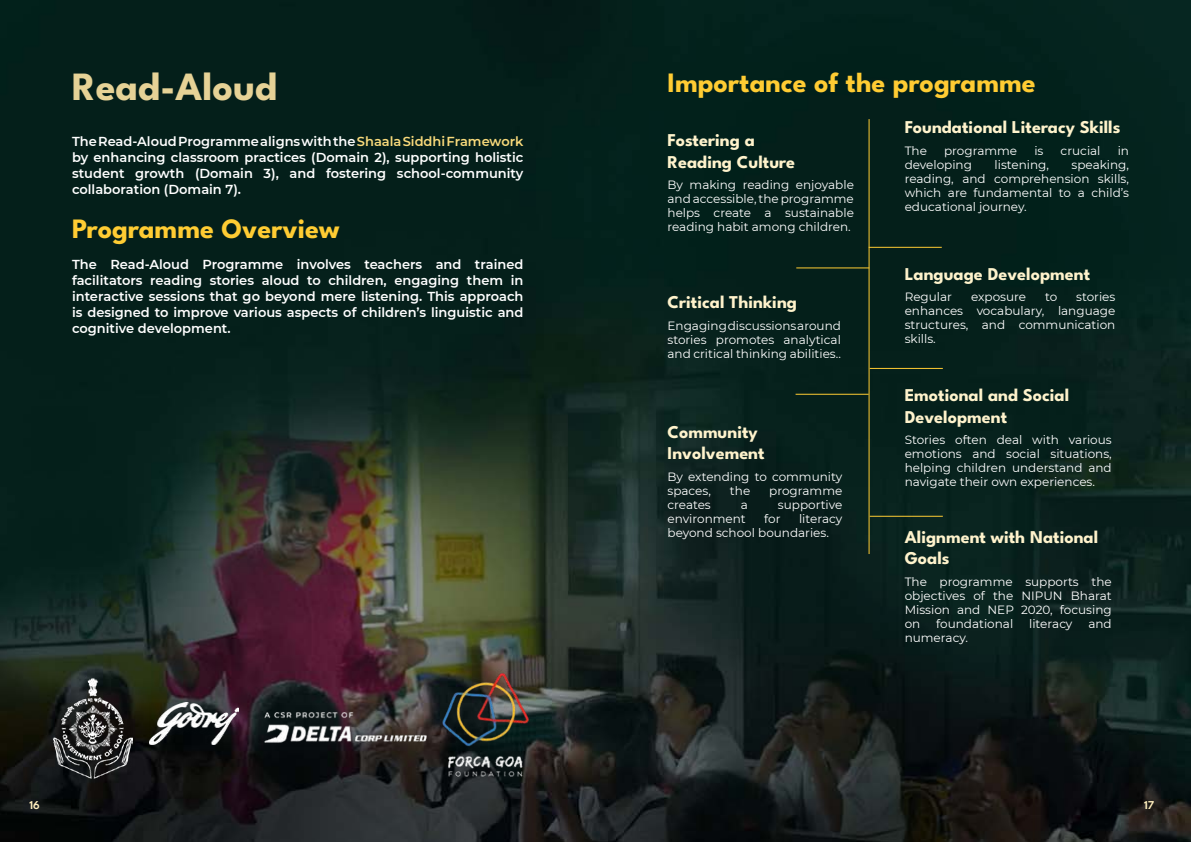
<style>
.page{position:relative;width:1191px;height:842px;background:#fff}
.page>*{position:absolute;margin:0;border:0;box-sizing:border-box;transform-origin:0 0}
.t1{font:700 40px "League Spartan";color:#e6d296}
.t2{font:700 28px "League Spartan";color:#fc3}
.t3{font:700 18px/21.6px "League Spartan";color:#fff3cc}
.t4{font:600 13px/16px "Montserrat";color:#fff;text-align:justify}
.t5{font:12px/14px "Montserrat";color:#fff;text-align:justify}
.t6{font:600 12px "League Spartan";color:#ffeebd}
.s1{color:#f9da7b}
</style>
<div class="page">
<img style="left:0;top:0;width:1191px;height:842px">
<hr style="left:868px;top:119px;width:1px;height:435px;background:#fc3">
<hr style="left:868px;top:247px;width:73px;height:1px;background:#fc3">
<hr style="left:869px;top:368px;width:73px;height:1px;background:#fc3">
<hr style="left:869px;top:516px;width:73px;height:1px;background:#fc3">
<hr style="left:795px;top:394px;width:73px;height:1px;background:#fc3">
<hr style="left:796px;top:267px;width:73px;height:1px;background:#fc3">
<img style="left:52px;top:677px;width:81px;height:103px">
<img style="left:440px;top:670px;width:93px;height:108px">
<img style="left:150px;top:702px;width:88px;height:43px">
<img style="left:259px;top:705px;width:175px;height:42px">
<h1 class="t1" style="left:72px;top:55px;width:207px">Read-Aloud</h1>
<p class="t4" style="left:72px;top:133px;width:453px">The Read-Aloud Programme aligns with the <span class="s1">Shaala Siddhi Framework </span>by enhancing classroom practices (Domain 2), supporting holistic student growth (Domain 3), and fostering school-community collaboration (Domain 7).</p>
<h2 class="t2" style="left:72px;top:207px;width:269px">Programme Overview</h2>
<p class="t4" style="left:72px;top:256px;width:453px">The Read-Aloud Programme involves teachers and trained facilitators reading stories aloud to children, engaging them in interactive sessions that go beyond mere listening. This approach is designed to improve various aspects of children’s linguistic and cognitive development.</p>
<h2 class="t2" style="left:667px;top:60px;width:370px">Importance of the programme</h2>
<h3 class="t3" style="left:667px;top:128px;width:129px">Fostering a<br>Reading Culture</h3>
<p class="t5" style="left:667px;top:177px;width:188px">By making reading enjoyable and accessible, the programme helps create a sustainable reading habit among children.</p>
<h3 class="t3" style="left:904px;top:115px;width:217px">Foundational Literacy Skills</h3>
<p class="t5" style="left:904px;top:143px;width:24px">The</p>
<p class="t5" style="left:944px;top:143px;width:75px">programme</p>
<p class="t5" style="left:1034px;top:143px;width:11px">is</p>
<p class="t5" style="left:1060px;top:143px;width:41px">crucial</p>
<p class="t5" style="left:1117px;top:143px;width:13px">in</p>
<p class="t5" style="left:904px;top:157px;width:69px">developing</p>
<p class="t5" style="left:994px;top:157px;width:56px">listening,</p>
<p class="t5" style="left:904px;top:157px;width:226px;text-indent:167px">speaking, reading, and comprehension skills, which are fundamental to a child’s educational journey.</p>
<h3 class="t3" style="left:667px;top:290px;width:131px">Critical Thinking</h3>
<p class="t5" style="left:667px;top:318px;width:175px">Engaging discussions around stories promotes analytical and critical thinking abilities..</p>
<h3 class="t3" style="left:667px;top:419px;width:99px">Community<br>Involvement</h3>
<p class="t5" style="left:667px;top:469px;width:176px">By extending to community spaces,</p>
<p class="t5" style="left:730px;top:483px;width:22px">the</p>
<p class="t5" style="left:769px;top:483px;width:75px">programme</p>
<p class="t5" style="left:667px;top:497px;width:45px">creates</p>
<p class="t5" style="left:741px;top:497px;width:9px">a</p>
<p class="t5" style="left:778px;top:497px;width:66px">supportive</p>
<p class="t5" style="left:667px;top:511px;width:80px">environment</p>
<p class="t5" style="left:764px;top:511px;width:18px">for</p>
<p class="t5" style="left:667px;top:511px;width:176px;text-indent:131px">literacy beyond school boundaries.</p>
<h3 class="t3" style="left:904px;top:261px;width:187px">Language Development</h3>
<p class="t5" style="left:904px;top:289px;width:49px">Regular</p>
<p class="t5" style="left:971px;top:289px;width:56px">exposure</p>
<p class="t5" style="left:1045px;top:289px;width:14px">to</p>
<p class="t5" style="left:904px;top:289px;width:212px;text-indent:171px">stories enhances vocabulary, language structures, and communication skills.</p>
<h3 class="t3" style="left:904px;top:383px;width:166px">Emotional and Social<br>Development</h3>
<p class="t5" style="left:904px;top:432px;width:209px">Stories often deal with various emotions and social situations, helping children understand and navigate their own experiences.</p>
<h3 class="t3" style="left:904px;top:525px;width:195px">Alignment with National<br>Goals</h3>
<p class="t5" style="left:904px;top:574px;width:208px">The programme supports the objectives of the NIPUN Bharat Mission and NEP 2020, focusing on</p>
<p class="t5" style="left:936px;top:616px;width:78px">foundational</p>
<p class="t5" style="left:1029px;top:616px;width:45px">literacy</p>
<p class="t5" style="left:1088px;top:616px;width:25px">and</p>
<p class="t5" style="left:904px;top:630px;width:65px">numeracy.</p>
<p class="t6" style="left:29px;top:796px;width:12px">16</p>
<p class="t6" style="left:1144px;top:796px;width:12px">17</p>
</div>
